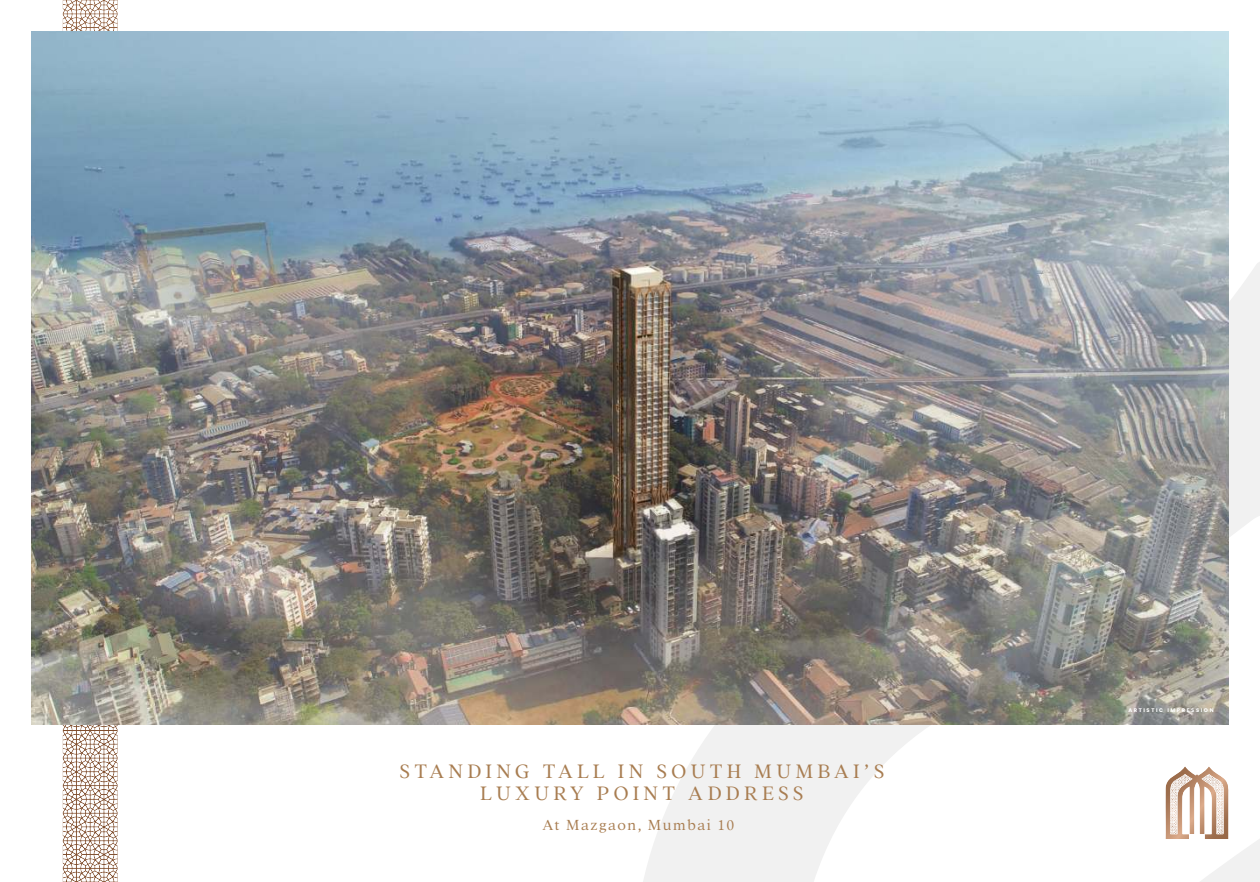
<style>
.page{position:relative;width:1260px;height:882px;background:#fff}
.page>*{position:absolute;margin:0;border:0;box-sizing:border-box;transform-origin:0 0}
.t1{font:300 21px/22.1px "Addington CF";letter-spacing:.2em;color:#a87d51;text-align:center}
.t2{font:300 15.75px "Addington CF";letter-spacing:.09em;color:#a87d51}
.t3{font:700 5.25px "Poppins";letter-spacing:.3em;color:#fff}
.s1{font-family:"EB Garamond";font-weight:400}
</style>
<div class="page">
<svg style="left:628px;top:259px;width:632px;height:623px"></svg>
<img style="left:63px;top:0;width:46px;height:32px">
<img style="left:1166px;top:766px;width:62px;height:73px">
<img style="left:1171px;top:774px;width:21px;height:12px">
<img style="left:1170px;top:787px;width:12px;height:26px">
<svg style="left:1170px;top:813px;width:7px;height:21px"></svg>
<img style="left:1202px;top:774px;width:21px;height:12px">
<img style="left:1212px;top:787px;width:11px;height:26px">
<svg style="left:1217px;top:813px;width:6px;height:21px"></svg>
<img style="left:32px;top:32px;width:1196px;height:692px">
<p class="t1" style="left:400px;top:761px;width:486px">STANDING TALL IN SOUTH MUMBAI’S<br>LUXURY POINT ADDRESS</p>
<p class="t2" style="left:542px;top:818px;width:193px">At Mazgaon, Mumbai <span class="s1">10</span></p>
<p class="t3" style="left:1128px;top:708px;width:87px">ARTISTIC IMPRESSION</p>
</div>
